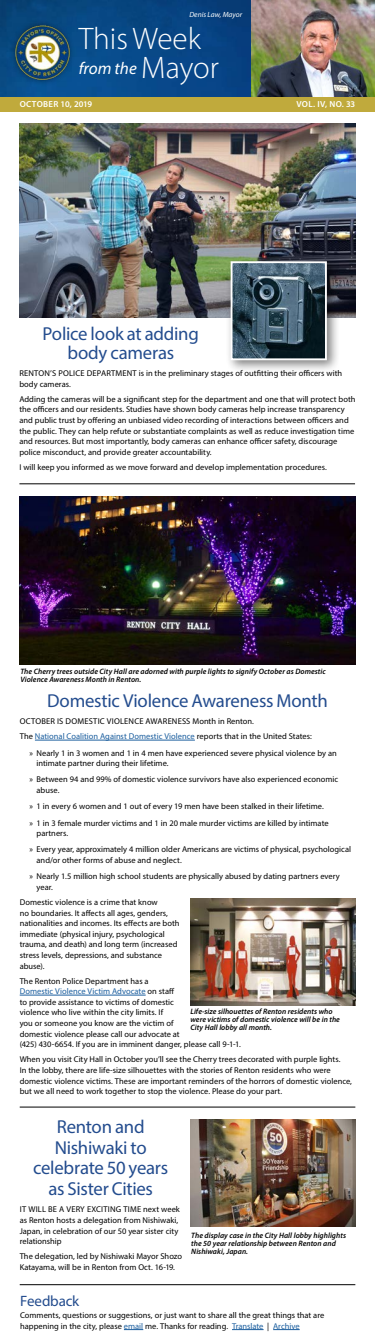
<style>
.page{position:relative;width:375px;height:1342px;background:#fff}
.page>*{position:absolute;margin:0;border:0;box-sizing:border-box;transform-origin:0 0}
.t1{font:300 31.25px "Myriad Pro";color:#fff}
.t2{font:18.75px/20.6px "Myriad Pro";letter-spacing:-.015em;color:#234c8e;text-align:center}
.t3{font:italic 17.06px "Myriad Pro";color:#fff}
.t4{font:15px "Myriad Pro";letter-spacing:-.01em;color:#234c8e}
.t5{font:600 8.75px "Myriad Pro";letter-spacing:.035em;color:#fff}
.t6{font:8.44px/10.6px "Myriad Pro";letter-spacing:.005em;color:#000}
.t7{font:italic 600 7.81px/8.2px "Myriad Pro";letter-spacing:.005em;color:#000}
.t8{font:italic 7.5px "Myriad Pro";color:#fff}
.s1{font-weight:300;font-style:normal;font-size:31.25px}
.s2{color:#1b5e9e}
</style>
<div class="page">
<div style="left:0;top:96px;width:375px;height:15px;background:#c0aa3c"></div>
<img style="left:0;top:0;width:252px;height:96px">
<img style="left:252px;top:0;width:123px;height:96px">
<div style="left:9px;top:19px;width:66px;height:68px;background:#000;opacity:.4"></div>
<img style="left:13px;top:24px;width:58px;height:58px">
<img style="left:190px;top:1119px;width:165px;height:106px">
<hr style="left:20px;top:1106px;width:335px;height:1px;background:#000">
<hr style="left:232px;top:1328px;width:32px;height:1px;background:#1b5e9e">
<hr style="left:20px;top:1284px;width:335px;height:1px;background:#000">
<hr style="left:19px;top:483px;width:336px;height:1px;background:#000">
<img style="left:19px;top:496px;width:336px;height:168px">
<img style="left:19px;top:123px;width:336px;height:195px">
<div style="left:225px;top:256px;width:115px;height:117px;background:#000;opacity:.5"></div>
<img style="left:234px;top:264px;width:90px;height:93px">
<div style="left:231px;top:261px;width:96px;height:99px;border:2px solid #fff"></div>
<hr style="left:35px;top:739px;width:160px;height:1px;background:#1b5e9e">
<hr style="left:20px;top:994px;width:126px;height:1px;background:#1b5e9e">
<img style="left:190px;top:898px;width:165px;height:107px">
<p class="t8" style="left:189px;top:10px;width:54px">Denis Law, Mayor</p>
<h1 class="t1" style="left:79px;top:20px;width:124px">This Week</h1>
<h3 class="t3" style="left:79px;top:57px;width:142px">from the <span class="s1">Mayor</span></h3>
<p class="t5" style="left:20px;top:98px;width:74px">OCTOBER 10, 2019</p>
<p class="t5" style="left:297px;top:98px;width:60px">VOL. IV, NO. 33</p>
<h2 class="t2" style="left:43px;top:324px;width:158px;line-height:18.8px">Police look at adding body cameras</h2>
<p class="t6" style="left:19px;top:368px;width:324px">RENTON’S POLICE DEPARTMENT is in the preliminary stages of outfitting their officers with body cameras.</p>
<p class="t6" style="left:19px;top:393px;width:338px">Adding the cameras will be a significant step for the department and one that will protect both the officers and our residents. Studies have shown body cameras help increase transparency and public trust by offering an unbiased video recording of interactions between officers and the public. They can help refute or substantiate complaints as well as reduce investigation time and resources. But most importantly, body cameras can enhance officer safety, discourage police misconduct, and provide greater accountability.</p>
<p class="t6" style="left:19px;top:461px;width:309px">I will keep you informed as we move forward and develop implementation procedures.</p>
<p class="t7" style="left:20px;top:666px;width:307px">The Cherry trees outside City Hall are adorned with purple lights to signify October as Domestic<br>Violence Awareness Month in Renton.</p>
<h2 class="t2" style="left:47px;top:690px;width:282px">Domestic Violence Awareness Month</h2>
<p class="t6" style="left:20px;top:713px;width:294px;line-height:14.9px">OCTOBER IS DOMESTIC VIOLENCE AWARENESS Month in Renton.<br>The <span class="s2">National Coalition Against Domestic Violence</span> reports that in the United States:</p>
<p class="t6" style="left:37px;top:747px;width:302px;text-indent:-7px">» Nearly 1 in 3 women and 1 in 4 men have experienced severe physical violence by an intimate partner during their lifetime.</p>
<p class="t6" style="left:37px;top:774px;width:303px;text-indent:-7px">» Between 94 and 99% of domestic violence survivors have also experienced economic abuse.</p>
<p class="t6" style="left:29px;top:798px;width:301px;line-height:16.2px">» 1 in every 6 women and 1 out of every 19 men have been stalked in their lifetime. » 1 in 3 female murder victims and 1 in 20 male murder victims are killed by intimate</p>
<p class="t6" style="left:29px;top:824px;width:323px;line-height:16.2px;text-indent:7px">partners.<br>» Every year, approximately 4 million older Americans are victims of physical, psychological</p>
<p class="t6" style="left:29px;top:851px;width:312px;line-height:16.2px;text-indent:7px">and/or other forms of abuse and neglect.<br>» Nearly 1.5 million high school students are physically abused by dating partners every</p>
<p class="t6" style="left:20px;top:879px;width:140px;line-height:14.9px;text-indent:17px">year.<br>Domestic violence is a crime that know</p>
<p class="t6" style="left:20px;top:907px;width:161px">no boundaries. It affects all ages, genders, nationalities and incomes. Its effects are both immediate (physical injury, psychological trauma, and death) and long term (increased stress levels, depressions, and substance abuse).</p>
<p class="t6" style="left:20px;top:975px;width:223px">The Renton Police Department has a<br><span class="s2">Domestic Violence Victim Advocate</span> on staff<br>to provide assistance to victims of domestic<br>violence who live within the city limits. If<br>you or someone you know are the victim of<br>domestic violence please call our advocate at<br>(425) 430-6654. If you are in imminent danger, please call 9-1-1.</p>
<p class="t6" style="left:20px;top:1053px;width:334px">When you visit City Hall in October you’ll see the Cherry trees decorated with purple lights.<br>In the lobby, there are life-size silhouettes with the stories of Renton residents who were domestic violence victims. These are important reminders of the horrors of domestic violence, but we all need to work together to stop the violence. Please do your part.</p>
<p class="t7" style="left:190px;top:1006px;width:151px">Life-size silhouettes of Renton residents who were victims of domestic violence will be in the<br>City Hall lobby all month.</p>
<h2 class="t2" style="left:33px;top:1115px;width:137px">Renton and<br>Nishiwaki to celebrate 50 years as Sister Cities</h2>
<p class="t6" style="left:20px;top:1203px;width:162px">IT WILL BE A VERY EXCITING TIME next week as Renton hosts a delegation from Nishiwaki, Japan, in celebration of our 50 year sister city relationship</p>
<p class="t6" style="left:20px;top:1250px;width:164px">The delegation, led by Nishiwaki Mayor Shozo<br>Katayama, will be in Renton from Oct. 16-19.</p>
<p class="t7" style="left:191px;top:1230px;width:156px">The display case in the City Hall lobby highlights the 50 year relationship between Renton and<br>Nishiwaki, Japan.</p>
<h3 class="t4" style="left:20px;top:1291px;width:61px">Feedback</h3>
<p class="t6" style="left:20px;top:1309px;width:306px">Comments, questions or suggestions, or just want to share all the great things that are happening in the city, please <span class="s2">email</span> me. Thanks for reading. <span class="s2">Translate</span> | <span class="s2">Archive</span></p>
</div>
